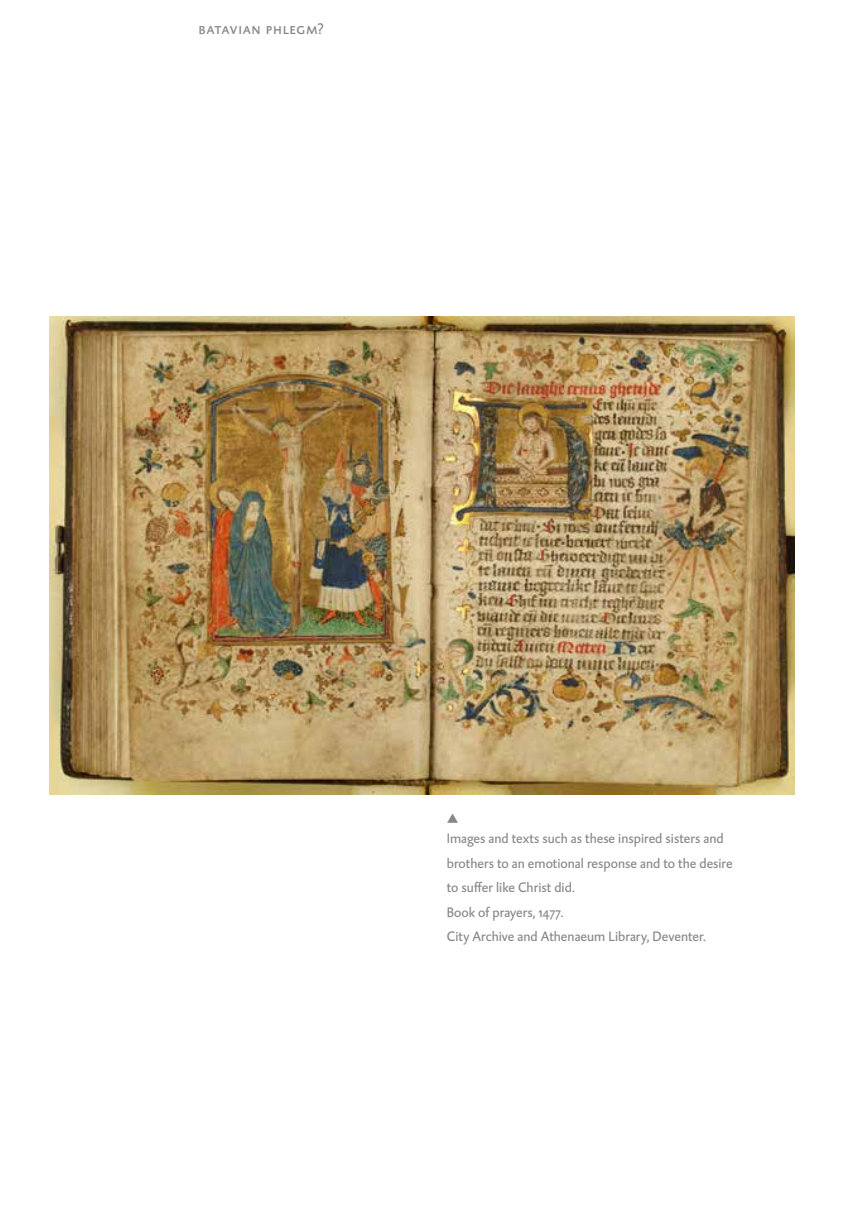
<style>
.page{position:relative;width:844px;height:1216px;background:#fff}
.page>*{position:absolute;margin:0;border:0;box-sizing:border-box;transform-origin:0 0}
.t1{font:15.75px "DTL Caspari T Caps";letter-spacing:.04em;color:#878787}
.t2{font:14px/24.5px "DTL Caspari ST";color:#878787}
.t3{font:13.12px "Pijlen";color:#878787}
</style>
<div class="page">
<img style="left:50px;top:316px;width:744px;height:478px">
<p class="t1" style="left:198px;top:19px;width:126px">batavian phlegm?</p>
<p class="t3" style="left:446px;top:813px;width:13px">r</p>
<p class="t2" style="left:446px;top:826px;width:287px">Images and texts such as these inspired sisters and brothers to an emotional response and to the desire to suffer like Christ did.<br>Book of prayers, 1477.<br>City Archive and Athenaeum Library, Deventer.</p>
</div>
